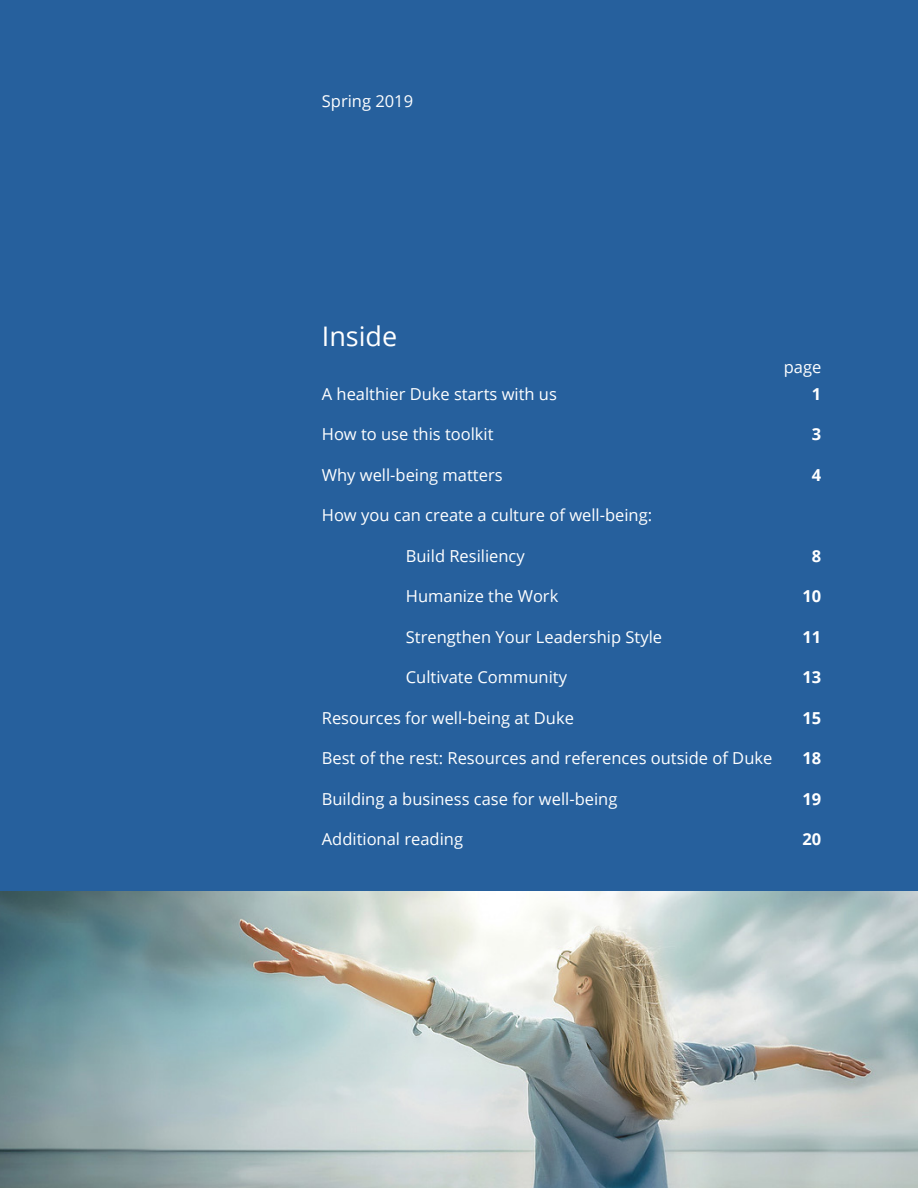
<style>
.page{position:relative;width:918px;height:1188px;background:#fff}
.page>*{position:absolute;margin:0;border:0;box-sizing:border-box;transform-origin:0 0}
.t1{font:27px "Open Sans";color:#fff}
.t2{font:16.5px "Open Sans";color:#fff}
.t3{font:700 16.5px "Open Sans";color:#fff}
</style>
<div class="page">
<div style="left:1px;top:1px;width:916px;height:1186px;background:#26609d"></div>
<img style="left:0;top:891px;width:918px;height:297px">
<p class="t2" style="left:322px;top:90px;width:93px">Spring 2019</p>
<p class="t1" style="left:322px;top:318px;width:77px">Inside</p>
<p class="t2" style="left:784px;top:356px;width:39px">page</p>
<p class="t2" style="left:322px;top:383px;width:237px">A healthier Duke starts with us</p>
<p class="t3" style="left:812px;top:382px;width:11px">1</p>
<p class="t2" style="left:322px;top:423px;width:173px">How to use this toolkit</p>
<p class="t3" style="left:812px;top:423px;width:11px">3</p>
<p class="t2" style="left:322px;top:464px;width:182px">Why well-being matters</p>
<p class="t3" style="left:812px;top:463px;width:11px">4</p>
<p class="t2" style="left:322px;top:504px;width:332px">How you can create a culture of well-being:</p>
<p class="t2" style="left:406px;top:545px;width:120px">Build Resiliency</p>
<p class="t3" style="left:812px;top:544px;width:11px">8</p>
<p class="t2" style="left:406px;top:585px;width:154px">Humanize the Work</p>
<p class="t3" style="left:803px;top:585px;width:20px">10</p>
<p class="t2" style="left:406px;top:626px;width:258px">Strengthen Your Leadership Style</p>
<p class="t3" style="left:803px;top:625px;width:20px">11</p>
<p class="t2" style="left:406px;top:666px;width:163px">Cultivate Community</p>
<p class="t3" style="left:803px;top:666px;width:20px">13</p>
<p class="t2" style="left:322px;top:707px;width:254px">Resources for well-being at Duke</p>
<p class="t3" style="left:803px;top:706px;width:20px">15</p>
<p class="t2" style="left:322px;top:747px;width:452px">Best of the rest: Resources and references outside of Duke</p>
<p class="t3" style="left:803px;top:747px;width:20px">18</p>
<p class="t2" style="left:322px;top:788px;width:297px">Building a business case for well-being</p>
<p class="t3" style="left:803px;top:787px;width:20px">19</p>
<p class="t2" style="left:322px;top:828px;width:143px">Additional reading</p>
<p class="t3" style="left:803px;top:828px;width:20px">20</p>
</div>
